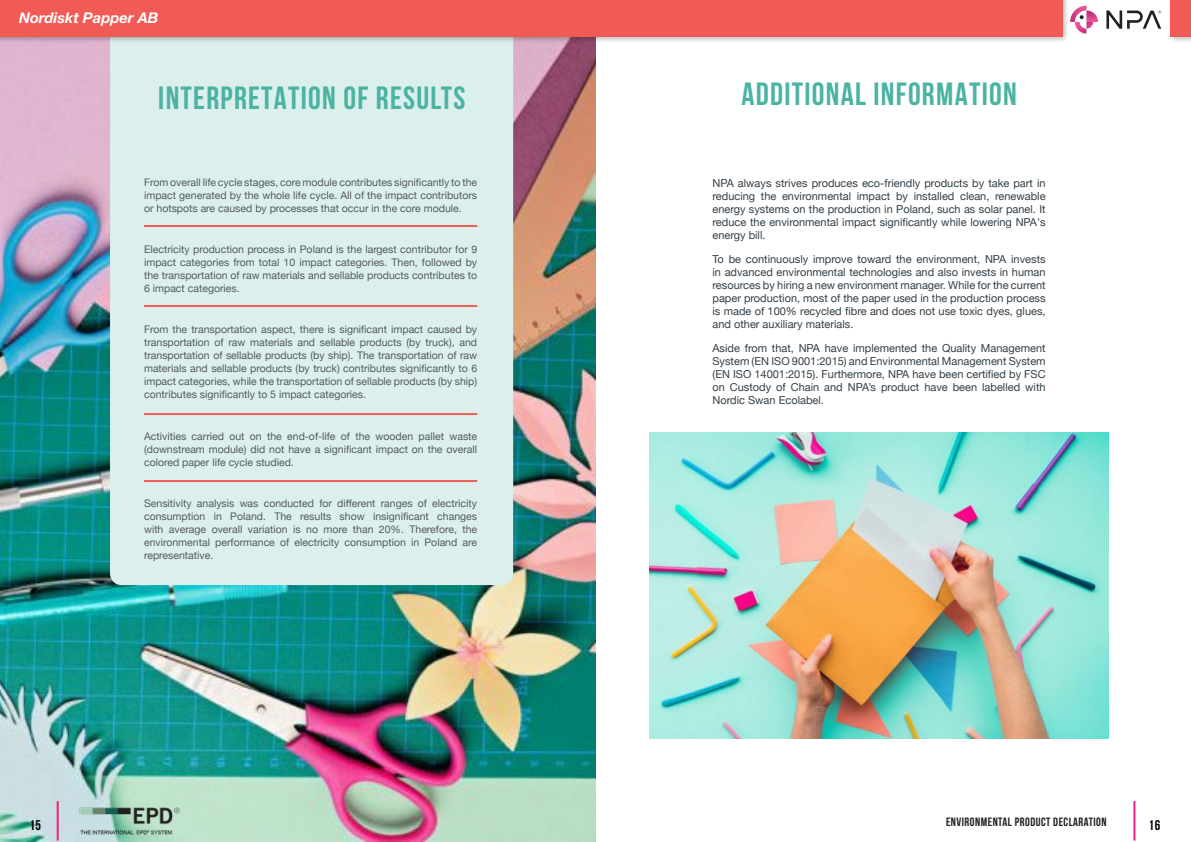
<style>
.page{position:relative;width:1191px;height:842px;background:#fff}
.page>*{position:absolute;margin:0;border:0;box-sizing:border-box;transform-origin:0 0}
.t1{font:700 32px "Bebas Neue";letter-spacing:.04em;color:#4ab3a2}
.t2{font:italic 700 14.8px "Helvetica Neue LT Std";color:#fff}
.t3{font:700 14px "Bebas Neue";color:#000}
.t4{font:700 12px "Bebas Neue";letter-spacing:.04em;color:#1f1d1e}
.t5{font:11px/13px "Helvetica Neue";color:#323f48;text-align:justify}
.t6{font:10.5px/13px "Helvetica Neue";color:#555b5b;text-align:justify}
</style>
<div class="page">
<img style="left:0;top:44px;width:595px;height:798px">
<div style="left:110px;top:18px;width:403px;height:567px;background:#dbf0ec;border-radius:11px"></div>
<hr style="left:144px;top:225px;width:333px;height:2px;background:#f05b55">
<hr style="left:144px;top:305px;width:333px;height:2px;background:#f05b55">
<hr style="left:144px;top:413px;width:333px;height:2px;background:#f05b55">
<hr style="left:144px;top:480px;width:333px;height:2px;background:#f05b55">
<img style="left:649px;top:432px;width:459px;height:306px">
<svg style="left:1070px;top:6px;width:28px;height:27px"></svg>
<svg style="left:1106px;top:10px;width:55px;height:19px"></svg>
<img style="left:77px;top:785px;width:105px;height:56px">
<hr style="left:1133px;top:801px;width:2px;height:39px;background:#f01f7d">
<hr style="left:57px;top:801px;width:2px;height:39px;background:#f01f7d">
<div style="left:0;top:0;width:1069px;height:44px;background:#000;opacity:.3"></div>
<div style="left:0;top:0;width:1062px;height:36px;background:#f05b55"></div>
<div style="left:1167px;top:0;width:24px;height:44px;background:#000;opacity:.3"></div>
<div style="left:1170px;top:0;width:21px;height:36px;background:#f05b55"></div>
<h2 class="t2" style="left:19px;top:8px;width:141px">Nordiskt Papper AB</h2>
<h1 class="t1" style="left:158px;top:80px;width:309px">INTERPRETATION OF RESULTS</h1>
<h1 class="t1" style="left:741px;top:76px;width:277px">ADDITIONAL INFORMATION</h1>
<p class="t6" style="left:144px;top:176px;width:335px">From overall life cycle stages, core module contributes significantly to the impact generated by the whole life cycle. All of the impact contributors or hotspots are caused by processes that occur in the core module.</p>
<p class="t6" style="left:144px;top:243px;width:335px">Electricity production process in Poland is the largest contributor for 9 impact categories from total 10 impact categories. Then, followed by the transportation of raw materials and sellable products contributes to 6 impact categories.</p>
<p class="t6" style="left:144px;top:324px;width:335px">From the transportation aspect, there is significant impact caused by transportation of raw materials and sellable products (by truck), and transportation of sellable products (by ship). The transportation of raw materials and sellable products (by truck) contributes significantly to 6 impact categories, while the transportation of sellable products (by ship) contributes significantly to 5 impact categories.</p>
<p class="t6" style="left:144px;top:430px;width:335px">Activities carried out on the end-of-life of the wooden pallet waste (downstream module) did not have a significant impact on the overall colored paper life cycle studied.</p>
<p class="t6" style="left:144px;top:497px;width:335px">Sensitivity analysis was conducted for different ranges of electricity consumption in Poland. The results show insignificant changes with average overall variation is no more than 20%. Therefore, the environmental performance of electricity consumption in Poland are representative.</p>
<p class="t5" style="left:712px;top:177px;width:335px">NPA always strives produces eco-friendly products by take part in reducing the environmental impact by installed clean, renewable energy systems on the production in Poland, such as solar panel. It reduce the environmental impact significantly while lowering NPA's energy bill.</p>
<p class="t5" style="left:712px;top:253px;width:335px">To be continuously improve toward the environment, NPA invests in advanced environmental technologies and also invests in human resources by hiring a new environment manager. While for the current paper production, most of the paper used in the production process is made of 100% recycled fibre and does not use toxic dyes, glues, and other auxiliary materials.</p>
<p class="t5" style="left:712px;top:343px;width:335px">Aside from that, NPA have implemented the Quality Management System (EN ISO 9001:2015) and Environmental Management System (EN ISO 14001:2015). Furthermore, NPA have been certified by FSC on Custody of Chain and NPA’s product have been labelled with Nordic Swan Ecolabel.</p>
<p class="t4" style="left:946px;top:815px;width:162px">ENVIRONMENTAL PRODUCT DECLARATION</p>
<h3 class="t3" style="left:29px;top:817px;width:13px">15</h3>
<h3 class="t3" style="left:1148px;top:817px;width:13px">16</h3>
</div>
